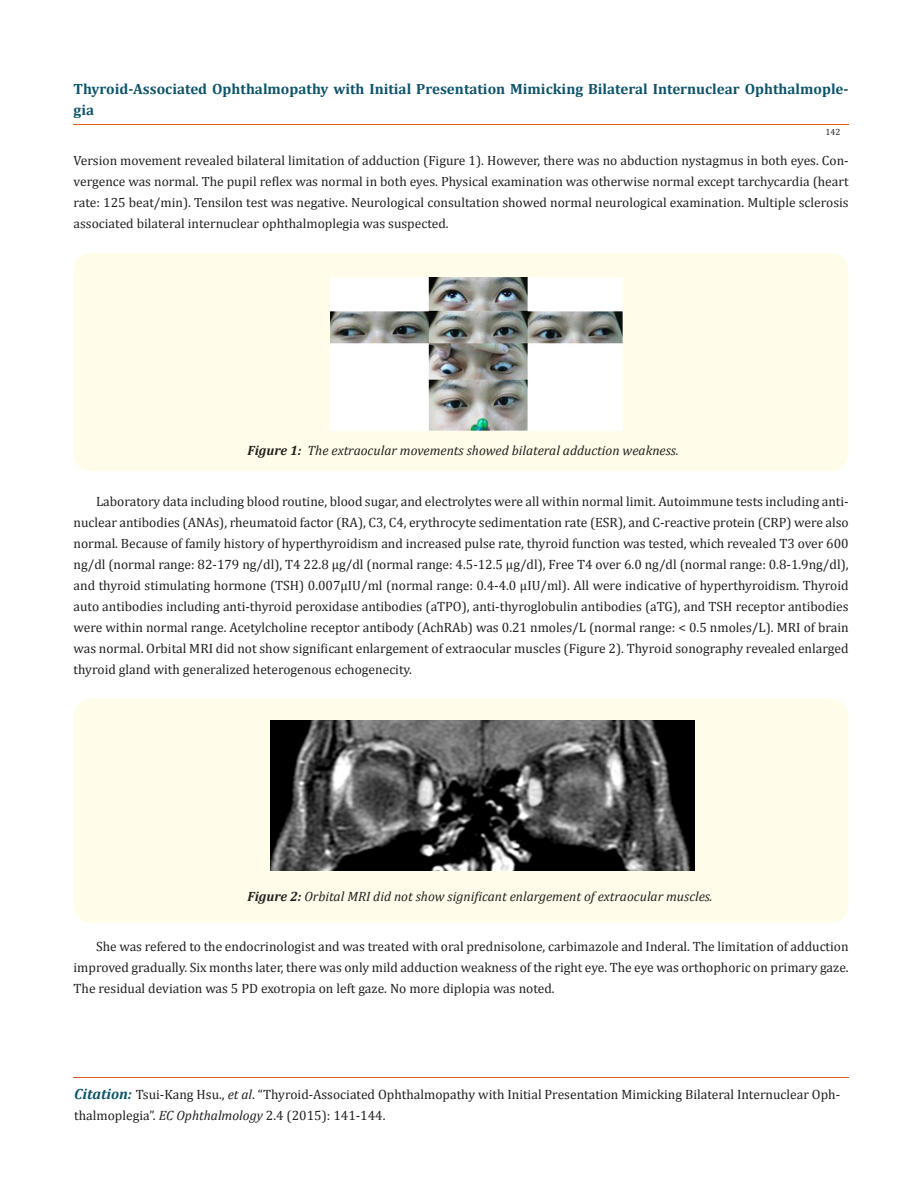
<style>
.page{position:relative;width:917px;height:1190px;background:#fff}
.page>*{position:absolute;margin:0;border:0;box-sizing:border-box;transform-origin:0 0}
.t1{font:700 14.85px/21px "Cambria";color:#0e546a}
.t2{font:13.5px/21px "Cambria";color:#231f20;text-align:justify}
.t3{font:italic 13.5px "Cambria";color:#231f20}
.t4{font:13.35px/21px "Cambria";color:#231f20;text-align:justify}
.t5{font:9px "Cambria";color:#231f20}
.s1{font-weight:700}
.s2{font-weight:700;font-style:italic;font-size:14.85px;color:#0e546a}
.s3{font-style:italic}
</style>
<div class="page">
<hr style="left:74px;top:124px;width:774px;height:1px;background:#e05d1a">
<hr style="left:74px;top:1077px;width:774px;height:1px;background:#e05d1a">
<div style="left:77px;top:257px;width:768px;height:210px;background:#fffde9;border-radius:14px"></div>
<div style="left:74px;top:253px;width:774px;height:218px;border:8px solid #fffde9;border-radius:14px"></div>
<div style="left:77px;top:702px;width:768px;height:217px;background:#fffde9;border-radius:14px"></div>
<div style="left:74px;top:698px;width:774px;height:224px;border:8px solid #fffde9;border-radius:14px"></div>
<img style="left:331px;top:278px;width:291px;height:152px">
<img style="left:271px;top:720px;width:423px;height:150px">
<p class="t1" style="left:74px;top:78px;width:776px">Thyroid-Associated Ophthalmopathy with Initial Presentation Mimicking Bilateral Internuclear Ophthalmople&shy;gia</p>
<p class="t5" style="left:825px;top:127px;width:16px">142</p>
<p class="t4" style="left:73px;top:150px;width:776px">Version movement revealed bilateral limitation of adduction (Figure 1). However, there was no abduction nystagmus in both eyes. Con&shy;vergence was normal. The pupil reflex was normal in both eyes. Physical examination was otherwise normal except tarchycardia (heart rate: 125 beat/min). Tensilon test was negative. Neurological consultation showed normal neurological examination. Multiple sclerosis associated bilateral internuclear ophthalmoplegia was suspected.</p>
<p class="t3" style="left:248px;top:441px;width:432px"><span class="s1">Figure 1:</span> The extraocular movements showed bilateral adduction weakness.</p>
<p class="t2" style="left:74px;top:490px;width:776px;text-indent:22px">Laboratory data including blood routine, blood sugar, and electrolytes were all within normal limit. Autoimmune tests including anti&shy;nuclear antibodies (ANAs), rheumatoid factor (RA), C3, C4, erythrocyte sedimentation rate (ESR), and C-reactive protein (CRP) were also normal. Because of family history of hyperthyroidism and increased pulse rate, thyroid function was tested, which revealed T3 over 600 ng/dl (normal range: 82-179 ng/dl), T4 22.8 μg/dl (normal range: 4.5-12.5 μg/dl), Free T4 over 6.0 ng/dl (normal range: 0.8-1.9ng/dl), and thyroid stimulating hormone (TSH) 0.007μIU/ml (normal range: 0.4-4.0 μIU/ml). All were indicative of hyperthyroidism. Thyroid auto antibodies including anti-thyroid peroxidase antibodies (aTPO), anti-thyroglobulin antibodies (aTG), and TSH receptor antibodies were within normal range. Acetylcholine receptor antibody (AchRAb) was 0.21 nmoles/L (normal range: &lt; 0.5 nmoles/L). MRI of brain was normal. Orbital MRI did not show significant enlargement of extraocular muscles (Figure 2). Thyroid sonography revealed enlarged thyroid gland with generalized heterogenous echogenecity.</p>
<p class="t3" style="left:248px;top:887px;width:466px"><span class="s1">Figure 2:</span> Orbital MRI did not show significant enlargement of extraocular muscles.</p>
<p class="t2" style="left:74px;top:936px;width:776px;text-indent:22px">She was refered to the endocrinologist and was treated with oral prednisolone, carbimazole and Inderal. The limitation of adduction improved gradually. Six months later, there was only mild adduction weakness of the right eye. The eye was orthophoric on primary gaze.<br>The residual deviation was 5 PD exotropia on left gaze. No more diplopia was noted.</p>
<p class="t2" style="left:74px;top:1083px;width:767px"><span class="s2">Citation:</span> Tsui-Kang Hsu., <span class="s3">et al</span>. “Thyroid-Associated Ophthalmopathy with Initial Presentation Mimicking Bilateral Internuclear Oph&shy;thalmoplegia”. <span class="s3">EC Ophthalmology</span> 2.4 (2015): 141-144.</p>
</div>
